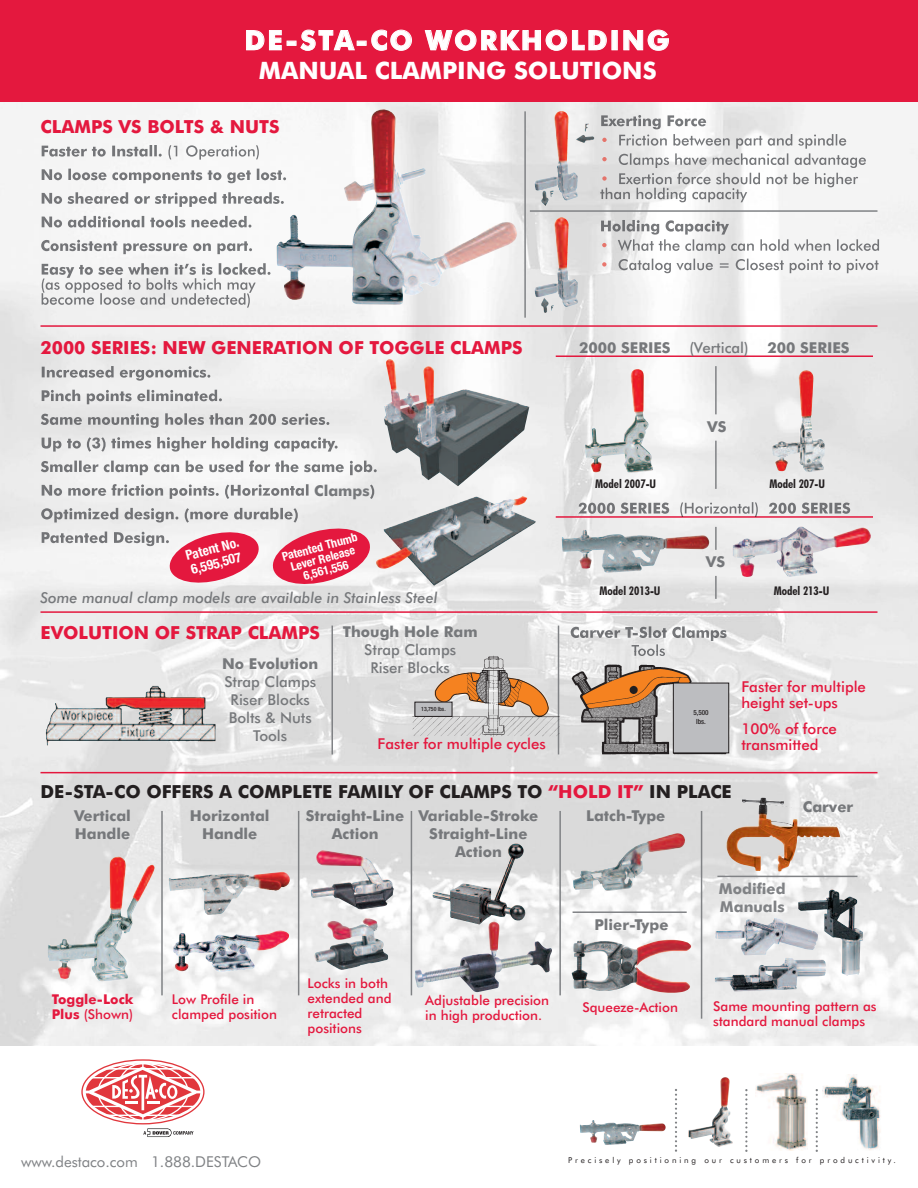
<style>
.page{position:relative;width:918px;height:1188px;background:#fff}
.page>*{position:absolute;margin:0;border:0;box-sizing:border-box;transform-origin:0 0}
.t1{font:700 27px "Futura BT";letter-spacing:.08em;color:#fff}
.t2{font:700 24px "Futura BT";color:#fff}
.t3{font:700 18px "Futura BT";color:#e4183e}
.t4{font:700 18px "Futura BT";color:#231f20}
.t5{font:700 15px/18px "Futura BT";color:#76787b;text-align:center}
.t6{font:500 15px/16.5px "Futura BT";color:#e4183e}
.t7{font:500 15px/18px "Futura BT";color:#76787b;text-align:center}
.t8{font:italic 500 15px "Futura BT";color:#76787b}
.t9{font:15px "Futura BT";color:#808285}
.t10{font:700 15px/18px "Futura BT";color:#808285}
.t11{font:500 13.5px/15px "Futura BT";color:#e4183e}
.t12{font:700 13.5px/15px "Futura BT";color:#e4183e}
.t13{font:700 condensed 13.5px/15px "Helvetica Neue";color:#fff}
.t14{font:700 condensed 12px "Futura BT";color:#231f20}
.t15{font:700 condensed 12px/12px "Helvetica Neue";color:#fff;text-align:center}
.t16{font:8.1px "Futura BT";letter-spacing:.355em;color:#231f20}
.t17{font:500 condensed 7.05px/9.1px "Helvetica Neue";color:#231f20;text-align:center}
.t18{font:500 condensed 5.7px "Helvetica Neue";color:#231f20}
.s1{color:#e4183e}
.s2{font-weight:500}
</style>
<div class="page">
<img style="left:0;top:101px;width:918px;height:944px">
<svg style="left:270px;top:525px;width:103px;height:63px"></svg>
<svg style="left:167px;top:529px;width:95px;height:57px"></svg>
<div style="left:0;top:0;width:918px;height:101px;background:#e4183e"></div>
<svg style="left:82px;top:1060px;width:122px;height:64px"></svg>
<div style="left:81px;top:1059px;width:124px;height:65px;border:1px solid #e1373d;border-radius:50%"></div>
<hr style="left:142px;top:1064px;width:2px;height:56px;background:#fff">
<svg style="left:85px;top:1066px;width:116px;height:52px"></svg>
<svg style="left:143px;top:1128px;width:51px;height:9px"></svg>
<img style="left:580px;top:1120px;width:86px;height:25px">
<img style="left:822px;top:1075px;width:59px;height:75px">
<img style="left:756px;top:1074px;width:51px;height:76px">
<img style="left:688px;top:1077px;width:45px;height:70px">
<svg style="left:675px;top:1089px;width:2px;height:63px"></svg>
<svg style="left:745px;top:1089px;width:3px;height:63px"></svg>
<svg style="left:816px;top:1089px;width:2px;height:63px"></svg>
<img style="left:562px;top:530px;width:147px;height:43px">
<img style="left:584px;top:369px;width:69px;height:104px">
<img style="left:42px;top:145px;width:120px;height:12px">
<img style="left:168px;top:145px;width:91px;height:15px">
<img style="left:42px;top:169px;width:147px;height:14px">
<img style="left:42px;top:192px;width:140px;height:15px">
<img style="left:42px;top:216px;width:155px;height:12px">
<img style="left:41px;top:240px;width:121px;height:14px">
<img style="left:42px;top:263px;width:154px;height:15px">
<img style="left:42px;top:278px;width:113px;height:27px">
<img style="left:601px;top:220px;width:128px;height:15px">
<svg style="left:602px;top:243px;width:5px;height:4px"></svg>
<img style="left:618px;top:239px;width:144px;height:15px">
<svg style="left:602px;top:262px;width:5px;height:5px"></svg>
<img style="left:619px;top:259px;width:145px;height:14px">
<img style="left:534px;top:111px;width:44px;height:89px">
<img style="left:534px;top:217px;width:44px;height:90px">
<img style="left:601px;top:115px;width:105px;height:14px">
<svg style="left:602px;top:138px;width:5px;height:4px"></svg>
<img style="left:619px;top:134px;width:124px;height:15px">
<svg style="left:602px;top:157px;width:5px;height:4px"></svg>
<img style="left:619px;top:153px;width:126px;height:15px">
<svg style="left:602px;top:176px;width:5px;height:5px"></svg>
<img style="left:619px;top:173px;width:117px;height:11px">
<img style="left:600px;top:188px;width:124px;height:14px">
<hr style="left:40px;top:325px;width:838px;height:2px;background:#e4183e">
<img style="left:42px;top:366px;width:131px;height:15px">
<img style="left:42px;top:390px;width:131px;height:14px">
<img style="left:41px;top:413px;width:142px;height:15px">
<img style="left:42px;top:437px;width:138px;height:15px">
<img style="left:41px;top:461px;width:149px;height:14px">
<img style="left:42px;top:484px;width:150px;height:15px">
<img style="left:370px;top:485px;width:4px;height:14px">
<img style="left:41px;top:508px;width:123px;height:15px">
<img style="left:42px;top:532px;width:122px;height:14px">
<img style="left:733px;top:526px;width:138px;height:51px">
<img style="left:772px;top:370px;width:53px;height:102px">
<hr style="left:556px;top:355px;width:317px;height:2px;background:#e4183e">
<hr style="left:715px;top:366px;width:2px;height:48px;background:#808285">
<hr style="left:715px;top:441px;width:2px;height:48px;background:#808285">
<hr style="left:556px;top:516px;width:317px;height:2px;background:#e4183e">
<img style="left:578px;top:503px;width:91px;height:11px">
<img style="left:680px;top:502px;width:78px;height:14px">
<hr style="left:680px;top:516px;width:78px;height:1px;background:#690007">
<img style="left:769px;top:503px;width:81px;height:11px">
<hr style="left:715px;top:527px;width:2px;height:23px;background:#808285">
<hr style="left:715px;top:576px;width:2px;height:23px;background:#808285">
<img style="left:384px;top:359px;width:48px;height:59px">
<hr style="left:40px;top:611px;width:838px;height:2px;background:#e4183e">
<img style="left:376px;top:496px;width:160px;height:90px">
<img style="left:277px;top:109px;width:240px;height:196px">
<img style="left:570px;top:652px;width:160px;height:106px">
<div style="left:673px;top:683px;width:56px;height:70px;background:#bcbdc0"></div>
<div style="left:673px;top:683px;width:56px;height:70px;border:1px solid #231f20"></div>
<img style="left:46px;top:686px;width:170px;height:60px">
<img style="left:571px;top:626px;width:156px;height:15px">
<img style="left:632px;top:644px;width:33px;height:8px">
<img style="left:634px;top:652px;width:31px;height:4px">
<hr style="left:331px;top:626px;width:2px;height:128px;background:#808285">
<hr style="left:558px;top:626px;width:1px;height:128px;background:#808285">
<hr style="left:40px;top:772px;width:838px;height:1px;background:#e4183e">
<img style="left:798px;top:889px;width:65px;height:87px">
<img style="left:715px;top:958px;width:111px;height:34px">
<img style="left:715px;top:917px;width:103px;height:38px">
<img style="left:415px;top:922px;width:122px;height:51px">
<img style="left:573px;top:833px;width:112px;height:58px">
<img style="left:572px;top:940px;width:119px;height:53px">
<img style="left:410px;top:654px;width:151px;height:87px">
<div style="left:415px;top:702px;width:37px;height:14px;background:#bcbdc0"></div>
<div style="left:415px;top:702px;width:37px;height:15px;border:1px solid #231f20"></div>
<img style="left:48px;top:856px;width:107px;height:125px">
<img style="left:173px;top:930px;width:116px;height:42px">
<img style="left:169px;top:872px;width:121px;height:43px">
<hr style="left:161px;top:811px;width:2px;height:184px;background:#808285">
<hr style="left:298px;top:811px;width:1px;height:184px;background:#808285">
<img style="left:311px;top:850px;width:83px;height:59px">
<img style="left:314px;top:918px;width:74px;height:52px">
<hr style="left:411px;top:811px;width:1px;height:184px;background:#808285">
<hr style="left:559px;top:811px;width:2px;height:184px;background:#808285">
<img style="left:432px;top:843px;width:93px;height:81px">
<hr style="left:701px;top:811px;width:1px;height:208px;background:#808285">
<img style="left:727px;top:797px;width:113px;height:74px">
<hr style="left:573px;top:911px;width:114px;height:2px;background:#808285">
<hr style="left:717px;top:876px;width:140px;height:1px;background:#808285">
<hr style="left:524px;top:111px;width:2px;height:207px;background:#808285">
<hr style="left:530px;top:210px;width:348px;height:2px;background:#808285">
<h1 class="t1" style="left:245px;top:29px;width:427px">DE-STA-CO WORKHOLDING</h1>
<h2 class="t2" style="left:259px;top:61px;width:399px">MANUAL CLAMPING SOLUTIONS</h2>
<p class="t3" style="left:40px;top:119px;width:241px">CLAMPS VS BOLTS &amp; NUTS</p>
<p class="t3" style="left:40px;top:340px;width:484px">2000 SERIES: NEW GENERATION OF TOGGLE CLAMPS</p>
<p class="t13" style="left:184px;top:550px;width:56px;rotate:-15deg">Patent No.<br>6,595,507</p>
<p class="t5" style="left:314px;top:483px;width:57px">Clamps</p>
<p class="t15" style="left:281px;top:552px;width:79px;rotate:-15deg">Patented Thumb<br>Lever Release<br>6,561,556</p>
<p class="t8" style="left:40px;top:592px;width:399px">Some manual clamp models are available in Stainless Steel</p>
<p class="t3" style="left:40px;top:625px;width:281px">EVOLUTION OF STRAP CLAMPS</p>
<p class="t5" style="left:222px;top:656px;width:98px">No Evolution</p>
<p class="t7" style="left:224px;top:674px;width:93px">Strap Clamps<br>Riser Blocks<br>Bolts &amp; Nuts<br>Tools</p>
<p class="t5" style="left:343px;top:624px;width:136px">Though Hole Ram</p>
<p class="t7" style="left:364px;top:642px;width:93px">Strap Clamps<br>Riser Blocks</p>
<p class="t18" style="left:421px;top:707px;width:26px">13,750 lbs.</p>
<p class="t6" style="left:378px;top:737px;width:170px">Faster for multiple cycles</p>
<p class="t5" style="left:579px;top:340px;width:93px">2000 SERIES</p>
<p class="t7" style="left:689px;top:340px;width:61px">(Vertical)</p>
<p class="t5" style="left:767px;top:340px;width:84px">200 SERIES</p>
<p class="t14" style="left:595px;top:479px;width:62px">Model 2007-U</p>
<p class="t14" style="left:600px;top:586px;width:62px">Model 2013-U</p>
<p class="t5" style="left:707px;top:419px;width:21px">VS</p>
<p class="t5" style="left:706px;top:554px;width:21px">VS</p>
<p class="t14" style="left:769px;top:479px;width:57px">Model 207-U</p>
<p class="t14" style="left:774px;top:586px;width:57px">Model 213-U</p>
<p class="t17" style="left:693px;top:709px;width:17px">5,500 lbs.</p>
<p class="t6" style="left:741px;top:679px;width:126px">Faster for multiple height set-ups</p>
<p class="t6" style="left:741px;top:721px;width:97px">100% of force transmitted</p>
<p class="t4" style="left:40px;top:784px;width:693px">DE-STA-CO OFFERS A COMPLETE FAMILY OF CLAMPS TO <span class="s1">“HOLD IT”</span> IN PLACE</p>
<p class="t5" style="left:74px;top:808px;width:58px;text-align:left">Vertical<br>Handle</p>
<p class="t5" style="left:190px;top:808px;width:81px">Horizontal<br>Handle</p>
<p class="t5" style="left:306px;top:808px;width:100px">Straight-Line<br>Action</p>
<p class="t5" style="left:418px;top:808px;width:122px">Variable-Stroke<br>Straight-Line<br>Action</p>
<p class="t5" style="left:586px;top:808px;width:81px">Latch-Type</p>
<p class="t5" style="left:594px;top:917px;width:76px">Plier-Type</p>
<p class="t10" style="left:719px;top:881px;width:68px">Modified<br>Manuals</p>
<p class="t5" style="left:803px;top:799px;width:52px">Carver</p>
<p class="t12" style="left:52px;top:993px;width:83px">Toggle-Lock<br>Plus <span class="s2">(Shown)</span></p>
<p class="t11" style="left:172px;top:993px;width:107px">Low Profile in clamped position</p>
<p class="t11" style="left:308px;top:977px;width:86px">Locks in both extended and retracted positions</p>
<p class="t11" style="left:425px;top:993px;width:125px">Adjustable precision in high production.</p>
<p class="t11" style="left:713px;top:999px;width:165px">Same mounting pattern as standard manual clamps</p>
<p class="t11" style="left:582px;top:1001px;width:97px">Squeeze-Action</p>
<p class="t9" style="left:21px;top:1155px;width:242px">www.destaco.com 1.888.DESTACO</p>
<p class="t16" style="left:568px;top:1157px;width:329px">Precisely positioning our customers for productivity.</p>
</div>
